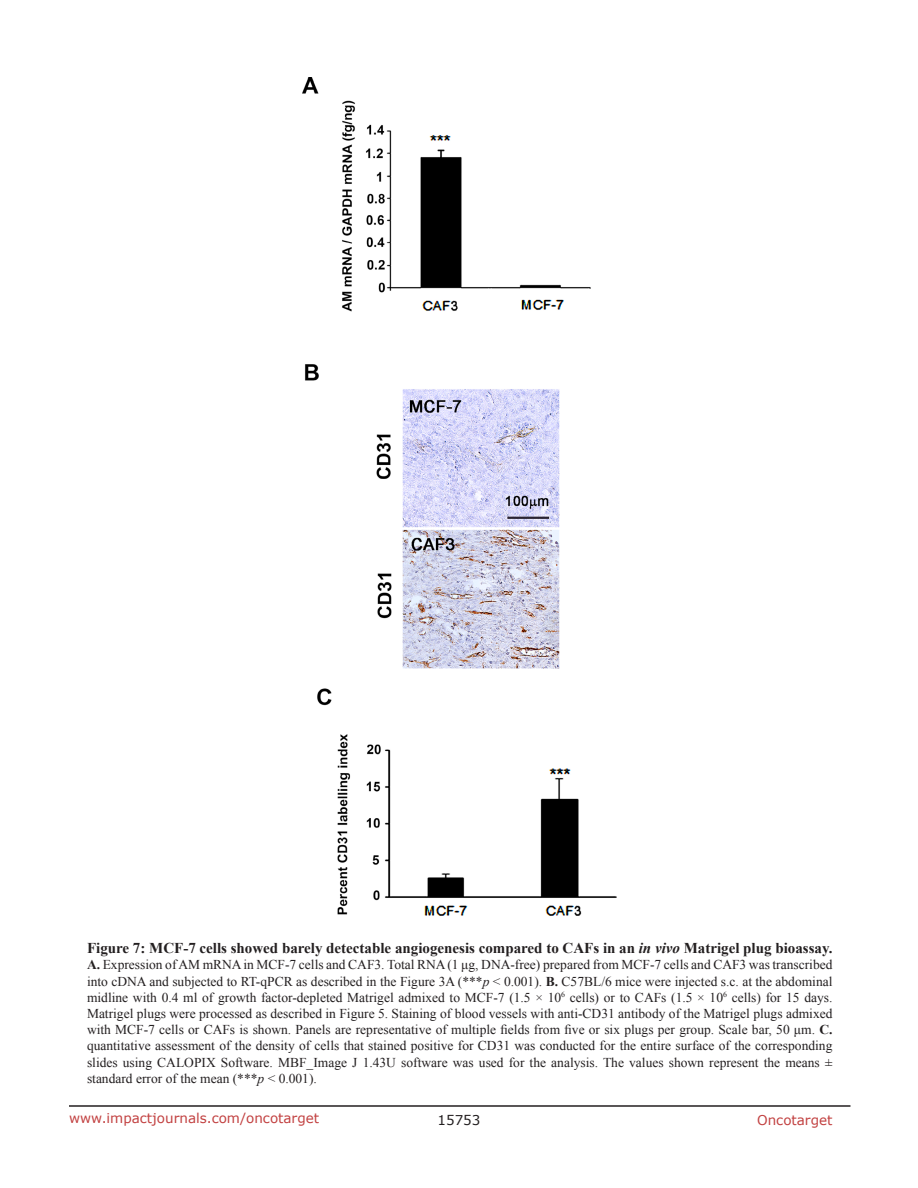
<style>
.page{position:relative;width:918px;height:1188px;background:#fff}
.page>*{position:absolute;margin:0;border:0;box-sizing:border-box;transform-origin:0 0}
.figuretext{font:700 15px "Times New Roman";color:#231f20}
.figuretext-2{font:13.5px/16.2px "Times New Roman";color:#231f20;text-align:justify}
.t1{font:13.5px "Verdana";color:#c24141}
.t2{font:13.5px "Verdana";color:#231f20}
.s1{font-style:italic}
.s2{font-weight:700}
</style>
<div class="page">
<hr style="left:69px;top:1105px;width:781px;height:2px;background:#231f20">
<img style="left:303px;top:78px;width:314px;height:838px">
<p class="figuretext" style="left:87px;top:938px;width:747px">Figure 7: MCF-7 cells showed barely detectable angiogenesis compared to CAFs in an <span class="s1">in vivo</span> Matrigel plug bioassay.</p>
<p class="figuretext-2" style="left:87px;top:957px;width:747px"><span class="s2">A.</span> Expression of AM mRNA in MCF-7 cells and CAF3. Total RNA (1 μg, DNA-free) prepared from MCF-7 cells and CAF3 was transcribed into cDNA and subjected to RT-qPCR as described in the Figure 3A (***<span class="s1">p</span> &lt; 0.001). <span class="s2">B.</span> C57BL/6 mice were injected s.c. at the abdominal midline with 0.4 ml of growth factor-depleted Matrigel admixed to MCF-7 (1.5 × 10<sup>6</sup> cells) or to CAFs (1.5 × 10<sup>6</sup> cells) for 15 days.<br>Matrigel plugs were processed as described in Figure 5. Staining of blood vessels with anti-CD31 antibody of the Matrigel plugs admixed with MCF-7 cells or CAFs is shown. Panels are representative of multiple fields from five or six plugs per group. Scale bar, 50 μm. <span class="s2">C. </span>quantitative assessment of the density of cells that stained positive for CD31 was conducted for the entire surface of the corresponding slides using CALOPIX Software. MBF_Image J 1.43U software was used for the analysis. The values shown represent the means ± standard error of the mean (***<span class="s1">p</span> &lt; 0.001).</p>
<p class="t1" style="left:69px;top:1109px;width:252px">www.impactjournals.com/oncotarget</p>
<p class="t2" style="left:438px;top:1111px;width:44px">15753</p>
<p class="t1" style="left:757px;top:1111px;width:77px">Oncotarget</p>
</div>
